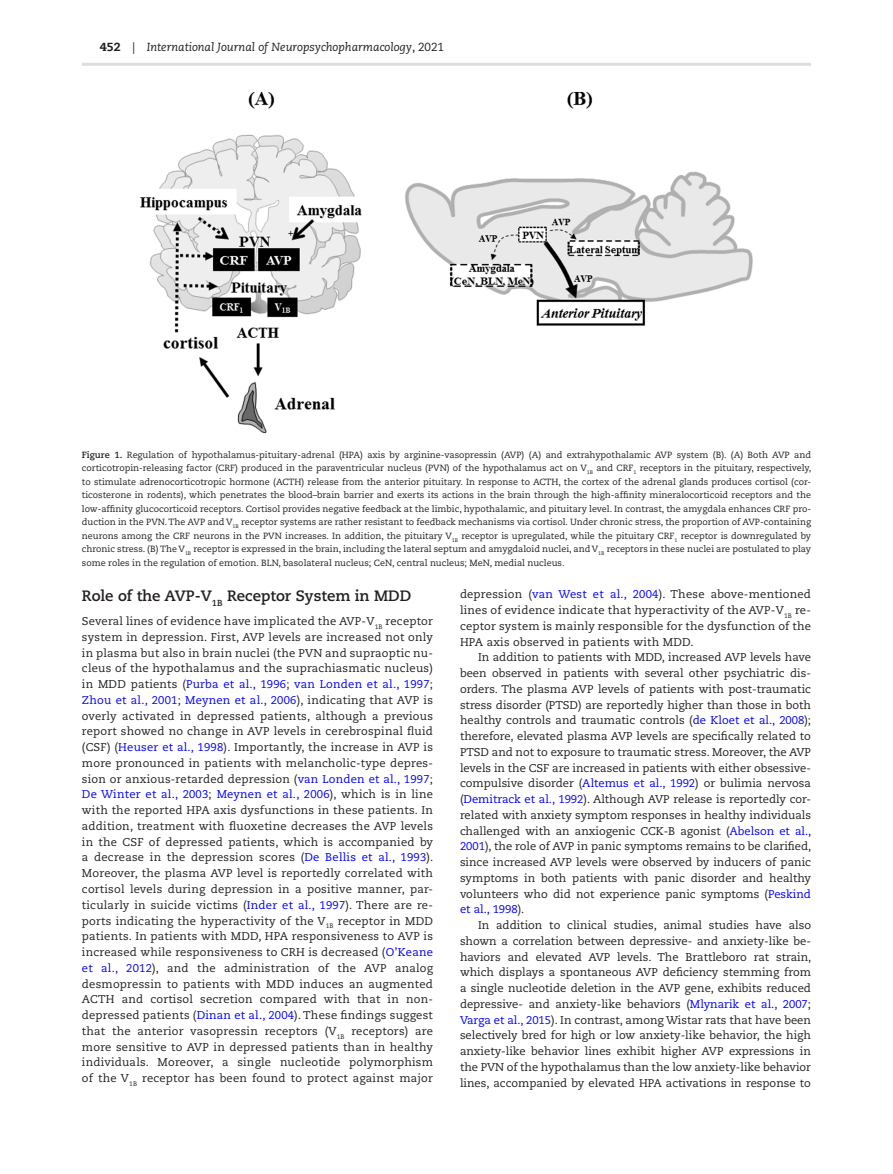
<style>
.page{position:relative;width:893px;height:1174px;background:#fff}
.page>*{position:absolute;margin:0;border:0;box-sizing:border-box;transform-origin:0 0}
.t1{font:700 15px "Caecilia LT Std";color:#231f20}
.t2{font:italic 11.7px "Caecilia LT Std";color:#231f20}
.t3{font:11.25px/15.8px "Caecilia LT Std";color:#231f20;text-align:justify}
.t4{font:9px/13.5px "Caecilia LT Std";color:#231f20;text-align:justify}
.s1{font-weight:800;font-style:normal}
.s2{font-style:normal}
.s3{font-weight:700}
.s4{color:#00f}
</style>
<div class="page">
<hr style="left:82px;top:63px;width:729px;height:3px;background:#dcdddf">
<img style="left:140px;top:92px;width:613px;height:341px">
<p class="t2" style="left:100px;top:40px;width:346px"><span class="s1">452</span> <span class="s2">|</span> International Journal of Neuropsychopharmacology<span class="s2">, 2021</span></p>
<p class="t4" style="left:82px;top:448px;width:731px"><span class="s3">Figure 1.</span> Regulation of hypothalamus-pituitary-adrenal (HPA) axis by arginine-vasopressin (AVP) (A) and extrahypothalamic AVP system (B). (A) Both AVP and corticotropin-releasing factor (CRF) produced in the paraventricular nucleus (PVN) of the hypothalamus act on V<sub>1B</sub> and CRF<sub>1</sub> receptors in the pituitary, respectively, to stimulate adrenocorticotropic hormone (ACTH) release from the anterior pituitary. In response to ACTH, the cortex of the adrenal glands produces cortisol (cor&shy;ticosterone in rodents), which penetrates the blood–brain barrier and exerts its actions in the brain through the high-affinity mineralocorticoid receptors and the low-affinity glucocorticoid receptors. Cortisol provides negative feedback at the limbic, hypothalamic, and pituitary level. In contrast, the amygdala enhances CRF pro&shy;duction in the PVN. The AVP and V<sub>1B</sub> receptor systems are rather resistant to feedback mechanisms via cortisol. Under chronic stress, the proportion of AVP-containing neurons among the CRF neurons in the PVN increases. In addition, the pituitary V<sub>1B</sub> receptor is upregulated, while the pituitary CRF<sub>1</sub> receptor is downregulated by chronic stress. (B) The V<sub>1B</sub> receptor is expressed in the brain, including the lateral septum and amygdaloid nuclei, and V<sub>1B</sub> receptors in these nuclei are postulated to play some roles in the regulation of emotion. BLN, basolateral nucleus; CeN, central nucleus; MeN, medial nucleus.</p>
<h1 class="t1" style="left:82px;top:587px;width:331px">Role of the AVP-V<sub>1B</sub> Receptor System in MDD</h1>
<p class="t3" style="left:82px;top:613px;width:353px">Several lines of evidence have implicated the AVP-V<sub>1B</sub> receptor system in depression. First, AVP levels are increased not only in plasma but also in brain nuclei (the PVN and supraoptic nu&shy;cleus of the hypothalamus and the suprachiasmatic nucleus) in MDD patients (<span class="s4">Purba et al., 1996</span>; <span class="s4">van Londen et al., 1997</span>; <span class="s4">Zhou et al., 2001</span>; <span class="s4">Meynen et al., 2006</span>), indicating that AVP is overly activated in depressed patients, although a previous report showed no change in AVP levels in cerebrospinal fluid (CSF) (<span class="s4">Heuser et al., 1998</span>). Importantly, the increase in AVP is more pronounced in patients with melancholic-type depres&shy;sion or anxious-retarded depression (<span class="s4">van Londen et al., 1997</span>; <span class="s4">De Winter et al., 2003</span>; <span class="s4">Meynen et al., 2006</span>), which is in line with the reported HPA axis dysfunctions in these patients. In addition, treatment with fluoxetine decreases the AVP levels in the CSF of depressed patients, which is accompanied by a decrease in the depression scores (<span class="s4">De Bellis et al., 1993</span>).<br>Moreover, the plasma AVP level is reportedly correlated with cortisol levels during depression in a positive manner, par&shy;ticularly in suicide victims (<span class="s4">Inder et al., 1997</span>). There are re&shy;ports indicating the hyperactivity of the V<sub>1B</sub> receptor in MDD patients. In patients with MDD, HPA responsiveness to AVP is increased while responsiveness to CRH is decreased (<span class="s4">O’Keane et al., 2012</span>), and the administration of the AVP analog desmopressin to patients with MDD induces an augmented ACTH and cortisol secretion compared with that in non&shy;depressed patients (<span class="s4">Dinan et al., 2004</span>). These findings suggest that the anterior vasopressin receptors (V<sub>1B</sub> receptors) are more sensitive to AVP in depressed patients than in healthy individuals. Moreover, a single nucleotide polymorphism of the V<sub>1B</sub> receptor has been found to protect against major</p>
<p class="t3" style="left:460px;top:586px;width:353px">depression (<span class="s4">van West et al., 2004</span>). These above-mentioned lines of evidence indicate that hyperactivity of the AVP-V<sub>1B</sub> re&shy;ceptor system is mainly responsible for the dysfunction of the HPA axis observed in patients with MDD.</p>
<p class="t3" style="left:460px;top:649px;width:353px;text-indent:18px">In addition to patients with MDD, increased AVP levels have been observed in patients with several other psychiatric dis&shy;orders. The plasma AVP levels of patients with post-traumatic stress disorder (PTSD) are reportedly higher than those in both healthy controls and traumatic controls (<span class="s4">de Kloet et al., 2008</span>); therefore, elevated plasma AVP levels are specifically related to PTSD and not to exposure to traumatic stress. Moreover, the AVP levels in the CSF are increased in patients with either obsessive&shy;compulsive disorder (<span class="s4">Altemus et al., 1992</span>) or bulimia nervosa (<span class="s4">Demitrack et al., 1992</span>). Although AVP release is reportedly cor&shy;related with anxiety symptom responses in healthy individuals challenged with an anxiogenic CCK-B agonist (<span class="s4">Abelson et al., 2001</span>), the role of AVP in panic symptoms remains to be clarified, since increased AVP levels were observed by inducers of panic symptoms in both patients with panic disorder and healthy volunteers who did not experience panic symptoms (<span class="s4">Peskind et al., 1998</span>).</p>
<p class="t3" style="left:460px;top:917px;width:353px;text-indent:18px">In addition to clinical studies, animal studies have also shown a correlation between depressive- and anxiety-like be&shy;haviors and elevated AVP levels. The Brattleboro rat strain, which displays a spontaneous AVP deficiency stemming from a single nucleotide deletion in the AVP gene, exhibits reduced depressive- and anxiety-like behaviors (<span class="s4">Mlynarik et al., 2007</span>; <span class="s4">Varga et al., 2015</span>). In contrast, among Wistar rats that have been selectively bred for high or low anxiety-like behavior, the high anxiety-like behavior lines exhibit higher AVP expressions in the PVN of the hypothalamus than the low anxiety-like behavior lines, accompanied by elevated HPA activations in response to</p>
</div>
